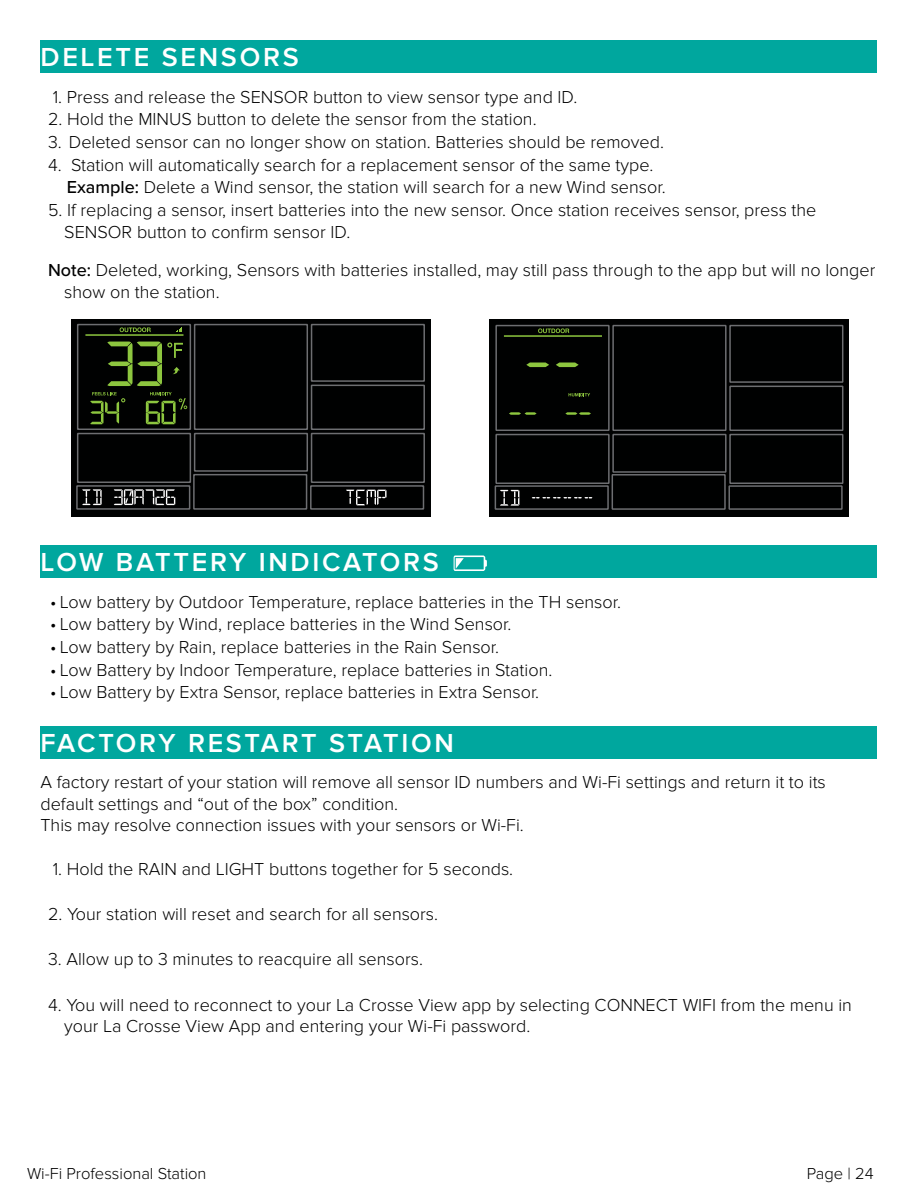
<style>
.page{position:relative;width:918px;height:1188px;background:#fff}
.page>*{position:absolute;margin:0;border:0;box-sizing:border-box;transform-origin:0 0}
.t1{font:600 27px "Proxima Nova";letter-spacing:.1em;color:#fff}
.t2{font:300 18px/21.6px "Proxima Nova";color:#000}
.t3{font:300 16.5px "Proxima Nova";color:#000}
.s1{font-weight:500}
</style>
<div class="page">
<div style="left:71px;top:319px;width:360px;height:198px;background:#000101"></div>
<svg style="left:76px;top:323px;width:349px;height:187px"></svg>
<svg style="left:346px;top:490px;width:41px;height:15px"></svg>
<svg style="left:82px;top:489px;width:20px;height:16px"></svg>
<svg style="left:114px;top:489px;width:61px;height:16px"></svg>
<div style="left:490px;top:319px;width:359px;height:198px;background:#000101"></div>
<svg style="left:494px;top:324px;width:350px;height:186px"></svg>
<svg style="left:565px;top:412px;width:26px;height:3px"></svg>
<svg style="left:532px;top:497px;width:60px;height:1px"></svg>
<svg style="left:500px;top:490px;width:19px;height:16px"></svg>
<div style="left:40px;top:40px;width:838px;height:33px;background:#00a79e"></div>
<div style="left:40px;top:545px;width:838px;height:33px;background:#00a79e"></div>
<svg style="left:454px;top:555px;width:33px;height:16px"></svg>
<div style="left:40px;top:726px;width:838px;height:33px;background:#00a79e"></div>
<h1 class="t1" style="left:40px;top:42px;width:260px">DELETE SENSORS</h1>
<p class="t2" style="left:53px;top:86px;width:526px">1. Press and release the SENSOR button to view sensor type and ID.</p>
<p class="t2" style="left:48px;top:109px;width:490px">2. Hold the MINUS button to delete the sensor from the station.</p>
<p class="t2" style="left:48px;top:131px;width:617px">3. Deleted sensor can no longer show on station. Batteries should be removed.</p>
<p class="t2" style="left:67px;top:154px;width:600px;line-height:22.6px;text-indent:-19px">4. Station will automatically search for a replacement sensor of the same type.<br><span class="s1">Example:</span> Delete a Wind sensor, the station will search for a new Wind sensor.</p>
<p class="t2" style="left:64px;top:199px;width:754px;text-indent:-16px">5. If replacing a sensor, insert batteries into the new sensor. Once station receives sensor, press the<br>SENSOR button to confirm sensor ID.</p>
<p class="t2" style="left:64px;top:260px;width:813px;text-indent:-16px"><span class="s1">Note:</span> Deleted, working, Sensors with batteries installed, may still pass through to the app but will no longer show on the station.</p>
<h1 class="t1" style="left:40px;top:546px;width:400px">LOW BATTERY INDICATORS</h1>
<p class="t2" style="left:50px;top:591px;width:572px">• Low battery by Outdoor Temperature, replace batteries in the TH sensor.</p>
<p class="t2" style="left:50px;top:614px;width:463px">• Low battery by Wind, replace batteries in the Wind Sensor.</p>
<p class="t2" style="left:50px;top:637px;width:450px">• Low battery by Rain, replace batteries in the Rain Sensor.</p>
<p class="t2" style="left:50px;top:659px;width:504px">• Low Battery by Indoor Temperature, replace batteries in Station.</p>
<p class="t2" style="left:50px;top:682px;width:490px">• Low Battery by Extra Sensor, replace batteries in Extra Sensor.</p>
<h1 class="t1" style="left:40px;top:727px;width:415px">FACTORY RESTART STATION</h1>
<p class="t2" style="left:40px;top:772px;width:787px">A factory restart of your station will remove all sensor ID numbers and Wi-Fi settings and return it to its default settings and “out of the box” condition.<br>This may resolve connection issues with your sensors or Wi-Fi.</p>
<p class="t2" style="left:53px;top:858px;width:462px">1. Hold the RAIN and LIGHT buttons together for 5 seconds.</p>
<p class="t2" style="left:48px;top:903px;width:392px">2. Your station will reset and search for all sensors.</p>
<p class="t2" style="left:48px;top:949px;width:376px">3. Allow up to 3 minutes to reacquire all sensors.</p>
<p class="t2" style="left:64px;top:994px;width:789px;text-indent:-16px">4. You will need to reconnect to your La Crosse View app by selecting CONNECT WIFI from the menu in your La Crosse View App and entering your Wi-Fi password.</p>
<p class="t3" style="left:27px;top:1164px;width:181px">Wi-Fi Professional Station</p>
<p class="t3" style="left:807px;top:1164px;width:68px">Page | 24</p>
</div>
